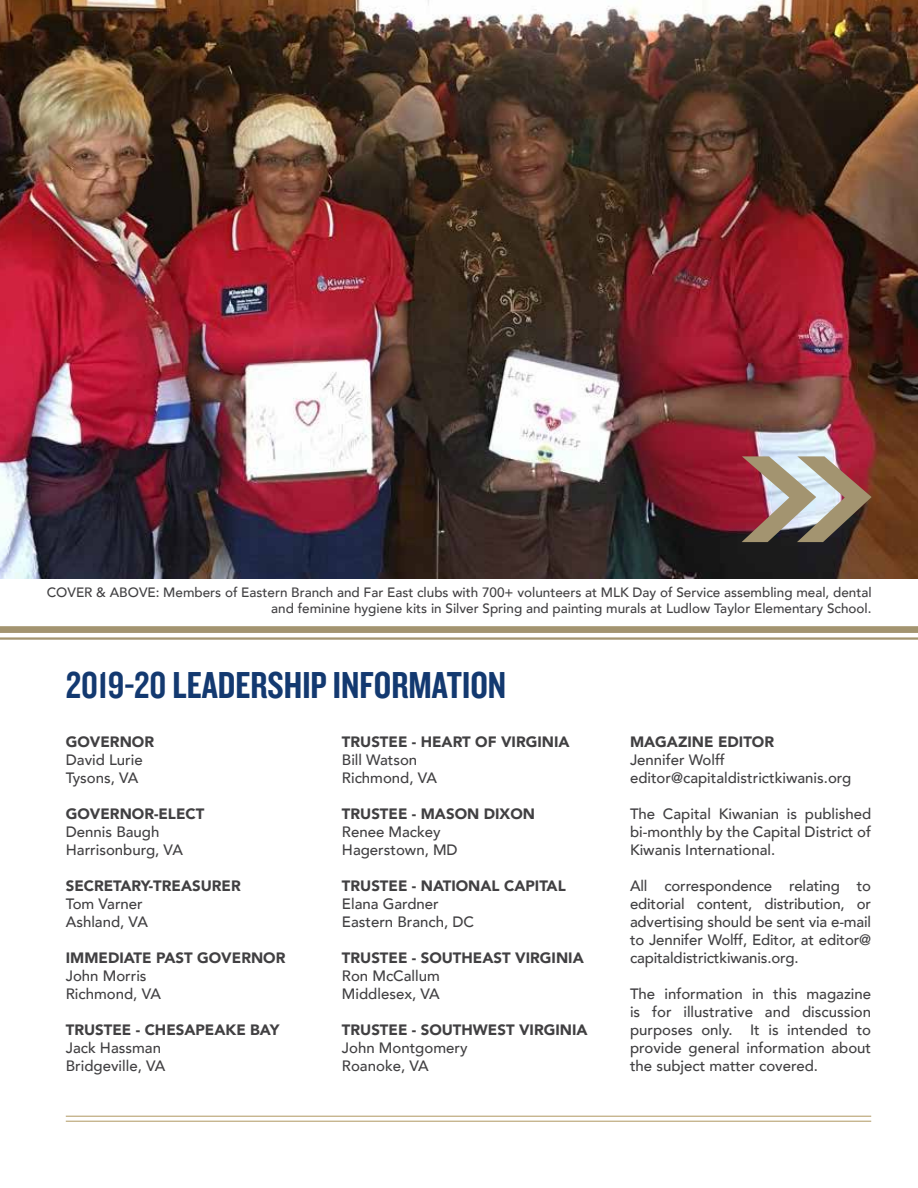
<style>
.page{position:relative;width:918px;height:1188px;background:#fff}
.page>*{position:absolute;margin:0;border:0;box-sizing:border-box;transform-origin:0 0}
.t1{font:39px "Knockout HTF49 Liteweight";color:#133970}
.t2{font:500 15px/18px "Avenir";color:#414042}
.t3{font:900 15px "Avenir";color:#414042}
.t4{font:500 13.5px/16.2px "Avenir";color:#414042;text-align:right}
</style>
<div class="page">
<img style="left:0;top:0;width:918px;height:579px">
<div style="left:0;top:626px;width:918px;height:7px;background:#a39470"></div>
<hr style="left:0;top:637px;width:918px;height:3px;background:#a39470">
<hr style="left:66px;top:1116px;width:805px;height:1px;background:#b09862">
<hr style="left:66px;top:1121px;width:805px;height:1px;background:#b09862">
<svg style="left:742px;top:456px;width:130px;height:86px"></svg>
<p class="t4" style="left:47px;top:583px;width:826px">COVER &amp; ABOVE: Members of Eastern Branch and Far East clubs with 700+ volunteers at MLK Day of Service assembling meal, dental and feminine hygiene kits in Silver Spring and painting murals at Ludlow Taylor Elementary School.</p>
<h1 class="t1" style="left:66px;top:665px;width:442px">2019-20 LEADERSHIP INFORMATION</h1>
<p class="t3" style="left:66px;top:729px;width:90px">GOVERNOR</p>
<p class="t2" style="left:66px;top:750px;width:78px">David Lurie<br>Tysons, VA</p>
<p class="t3" style="left:66px;top:801px;width:140px">GOVERNOR-ELECT</p>
<p class="t2" style="left:66px;top:822px;width:119px">Dennis Baugh<br>Harrisonburg, VA</p>
<p class="t3" style="left:66px;top:873px;width:177px">SECRETARY-TREASURER</p>
<p class="t2" style="left:66px;top:894px;width:84px">Tom Varner<br>Ashland, VA</p>
<p class="t3" style="left:66px;top:945px;width:221px">IMMEDIATE PAST GOVERNOR</p>
<p class="t2" style="left:66px;top:966px;width:97px">John Morris<br>Richmond, VA</p>
<p class="t3" style="left:66px;top:1017px;width:215px">TRUSTEE - CHESAPEAKE BAY</p>
<p class="t2" style="left:66px;top:1038px;width:101px">Jack Hassman<br>Bridgeville, VA</p>
<p class="t3" style="left:342px;top:729px;width:229px">TRUSTEE - HEART OF VIRGINIA</p>
<p class="t2" style="left:342px;top:750px;width:97px">Bill Watson<br>Richmond, VA</p>
<p class="t3" style="left:342px;top:801px;width:195px">TRUSTEE - MASON DIXON</p>
<p class="t2" style="left:342px;top:822px;width:117px">Renee Mackey<br>Hagerstown, MD</p>
<p class="t3" style="left:342px;top:873px;width:225px">TRUSTEE - NATIONAL CAPITAL</p>
<p class="t2" style="left:342px;top:894px;width:134px">Elana Gardner<br>Eastern Branch, DC</p>
<p class="t3" style="left:342px;top:945px;width:243px">TRUSTEE - SOUTHEAST VIRGINIA</p>
<p class="t2" style="left:342px;top:966px;width:100px">Ron McCallum<br>Middlesex, VA</p>
<p class="t3" style="left:342px;top:1017px;width:247px">TRUSTEE - SOUTHWEST VIRGINIA</p>
<p class="t2" style="left:342px;top:1038px;width:127px">John Montgomery<br>Roanoke, VA</p>
<p class="t3" style="left:630px;top:729px;width:146px">MAGAZINE EDITOR</p>
<p class="t2" style="left:630px;top:750px;width:223px">Jennifer Wolff editor@capitaldistrictkiwanis.org</p>
<p class="t2" style="left:630px;top:804px;width:243px;text-align:justify">The Capital Kiwanian is published bi-monthly by the Capital District of Kiwanis International.</p>
<p class="t2" style="left:630px;top:876px;width:243px;text-align:justify">All correspondence relating to editorial content, distribution, or advertising should be sent via e-mail to Jennifer Wolff, Editor, at editor@ capitaldistrictkiwanis.org.</p>
<p class="t2" style="left:630px;top:984px;width:243px;text-align:justify">The information in this magazine is for illustrative and discussion purposes only. It is intended to provide general information about the subject matter covered.</p>
</div>
